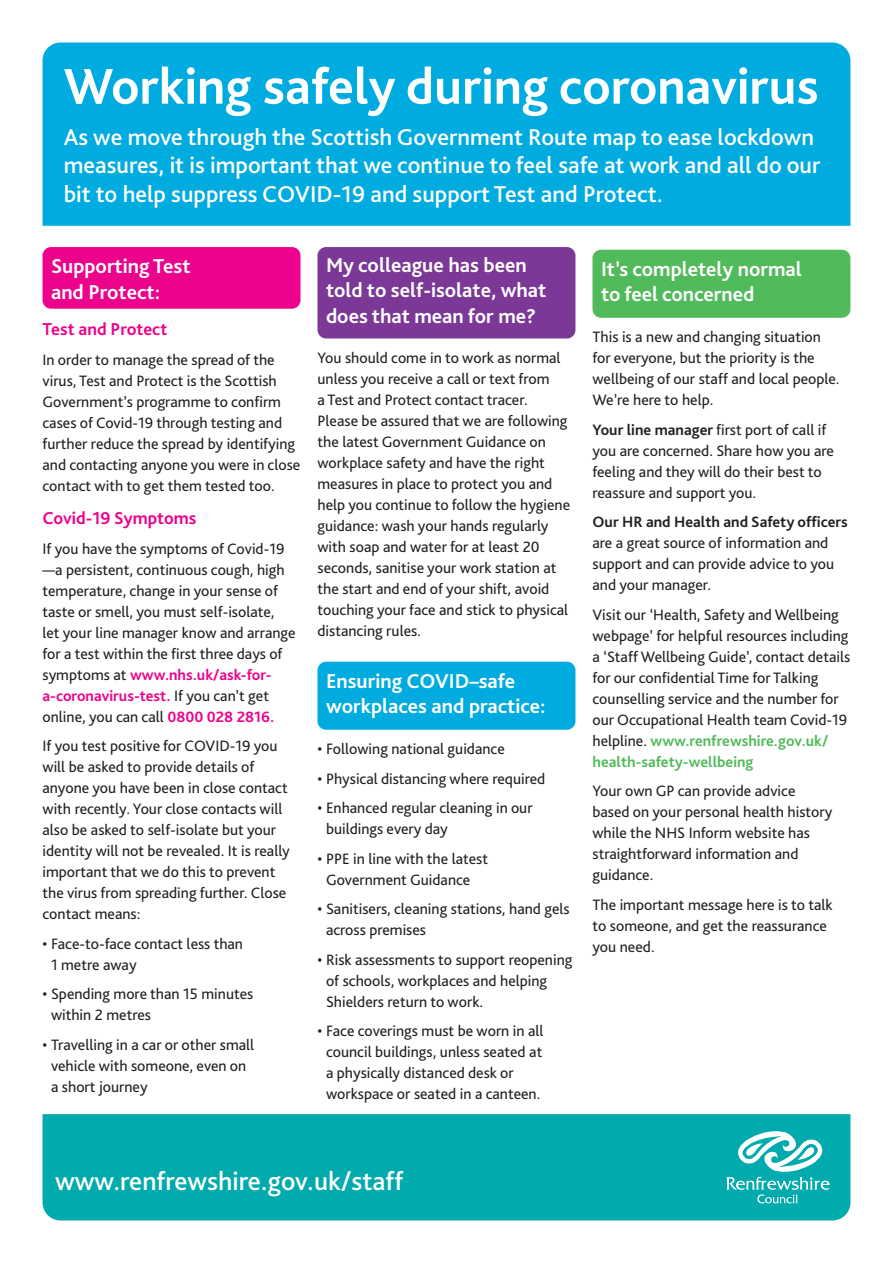
<style>
.page{position:relative;width:893px;height:1263px;background:#fff}
.page>*{position:absolute;margin:0;border:0;box-sizing:border-box;transform-origin:0 0}
.t1{font:700 52.5px "Bliss Pro";color:#fff}
.t2{font:500 27px "Bliss Pro";color:#fff}
.t3{font:500 24px/28.5px "Bliss Pro";color:#fff}
.t4{font:700 21px/25.5px "Bliss Pro";color:#fff}
.t5{font:700 18px "Bliss Pro";color:#ed028c}
.t6{font:15.75px/21px "Bliss Pro";color:#231f20}
.t7{font:700 15.75px "Bliss Pro";color:#231f20}
.s1{font-weight:700;color:#ed028c}
.s2{font-weight:700}
.s3{font-weight:700;color:#51ba5b}
</style>
<div class="page">
<div style="left:43px;top:43px;width:807px;height:183px;background:#00acdf"></div>
<div style="left:317px;top:247px;width:258px;height:91px;background:#7b3896;border-radius:9px"></div>
<div style="left:43px;top:247px;width:257px;height:62px;background:#ed028c;border-radius:9px"></div>
<div style="left:43px;top:1114px;width:807px;height:106px;background:#00aaad"></div>
<svg style="left:726px;top:1131px;width:104px;height:72px"></svg>
<div style="left:317px;top:662px;width:258px;height:68px;background:#00acdf;border-radius:9px"></div>
<div style="left:592px;top:250px;width:258px;height:68px;background:#51ba5b;border-radius:9px"></div>
<h1 class="t1" style="left:64px;top:54px;width:756px">Working safely during coronavirus</h1>
<h3 class="t3" style="left:64px;top:122px;width:758px">As we move through the Scottish Government Route map to ease lockdown measures, it is important that we continue to feel safe at work and all do our bit to help suppress COVID-19 and support Test and Protect.</h3>
<h3 class="t4" style="left:51px;top:253px;width:141px">Supporting Test and Protect:</h3>
<p class="t5" style="left:43px;top:318px;width:126px">Test and Protect</p>
<p class="t6" style="left:43px;top:349px;width:259px">In order to manage the spread of the virus, Test and Protect is the Scottish Government’s programme to confirm cases of Covid-19 through testing and further reduce the spread by identifying and contacting anyone you were in close contact with to get them tested too.</p>
<p class="t5" style="left:43px;top:507px;width:155px">Covid-19 Symptoms</p>
<p class="t6" style="left:43px;top:538px;width:255px">If you have the symptoms of Covid-19 —a persistent, continuous cough, high temperature, change in your sense of taste or smell, you must self-isolate, let your line manager know and arrange for a test within the first three days of symptoms at <span class="s1">www.nhs.uk/ask-for&shy;a-coronavirus-test.</span> If you can’t get online, you can call <span class="s1">0800 028 2816.</span></p>
<p class="t6" style="left:43px;top:735px;width:249px">If you test positive for COVID-19 you will be asked to provide details of anyone you have been in close contact with recently. Your close contacts will also be asked to self-isolate but your identity will not be revealed. It is really important that we do this to prevent the virus from spreading further. Close contact means:</p>
<p class="t6" style="left:51px;top:933px;width:194px;text-indent:-9px">• Face-to-face contact less than<br>1 metre away</p>
<p class="t6" style="left:51px;top:983px;width:204px;text-indent:-9px">• Spending more than 15 minutes within 2 metres</p>
<p class="t6" style="left:51px;top:1034px;width:205px;text-indent:-9px">• Travelling in a car or other small vehicle with someone, even on a short journey</p>
<h3 class="t4" style="left:326px;top:251px;width:222px">My colleague has been told to self-isolate, what does that mean for me?</h3>
<p class="t6" style="left:317px;top:347px;width:254px">You should come in to work as normal unless you receive a call or text from<br>a Test and Protect contact tracer.<br>Please be assured that we are following the latest Government Guidance on workplace safety and have the right measures in place to protect you and help you continue to follow the hygiene guidance: wash your hands regularly with soap and water for at least 20 seconds, sanitise your work station at the start and end of your shift, avoid touching your face and stick to physical distancing rules.</p>
<h3 class="t4" style="left:326px;top:667px;width:221px">Ensuring COVID–safe workplaces and practice:</h3>
<p class="t6" style="left:317px;top:738px;width:189px">• Following national guidance</p>
<p class="t6" style="left:317px;top:768px;width:229px">• Physical distancing where required</p>
<p class="t6" style="left:326px;top:797px;width:208px;text-indent:-9px">• Enhanced regular cleaning in our buildings every day</p>
<p class="t6" style="left:317px;top:848px;width:172px;text-align:center">• PPE in line with the latest<br>Government Guidance</p>
<p class="t6" style="left:326px;top:898px;width:245px;text-indent:-9px">• Sanitisers, cleaning stations, hand gels across premises</p>
<p class="t6" style="left:326px;top:949px;width:248px;text-indent:-9px">• Risk assessments to support reopening of schools, workplaces and helping<br>Shielders return to work.</p>
<p class="t6" style="left:326px;top:1020px;width:219px;text-indent:-9px">• Face coverings must be worn in all council buildings, unless seated at a physically distanced desk or workspace or seated in a canteen.</p>
<h3 class="t4" style="left:601px;top:255px;width:202px">It’s completely normal to feel concerned</h3>
<p class="t6" style="left:592px;top:326px;width:249px">This is a new and changing situation for everyone, but the priority is the wellbeing of our staff and local people.<br>We’re here to help.</p>
<p class="t6" style="left:592px;top:419px;width:243px"><span class="s2">Your line manager</span> first port of call if you are concerned. Share how you are feeling and they will do their best to reassure and support you.</p>
<p class="t7" style="left:592px;top:512px;width:257px">Our HR and Health and Safety officers</p>
<p class="t6" style="left:592px;top:532px;width:243px">are a great source of information and support and can provide advice to you and your manager.</p>
<p class="t6" style="left:592px;top:604px;width:259px">Visit our ‘Health, Safety and Wellbeing webpage’ for helpful resources including a ‘Staff Wellbeing Guide’, contact details for our confidential Time for Talking counselling service and the number for our Occupational Health team Covid-19 helpline. <span class="s3">www.renfrewshire.gov.uk/ health-safety-wellbeing</span></p>
<p class="t6" style="left:592px;top:780px;width:241px">Your own GP can provide advice based on your personal health history while the NHS Inform website has straightforward information and guidance.</p>
<p class="t6" style="left:592px;top:894px;width:242px">The important message here is to talk to someone, and get the reassurance you need.</p>
<h2 class="t2" style="left:55px;top:1164px;width:350px">www.renfrewshire.gov.uk/staff</h2>
</div>
